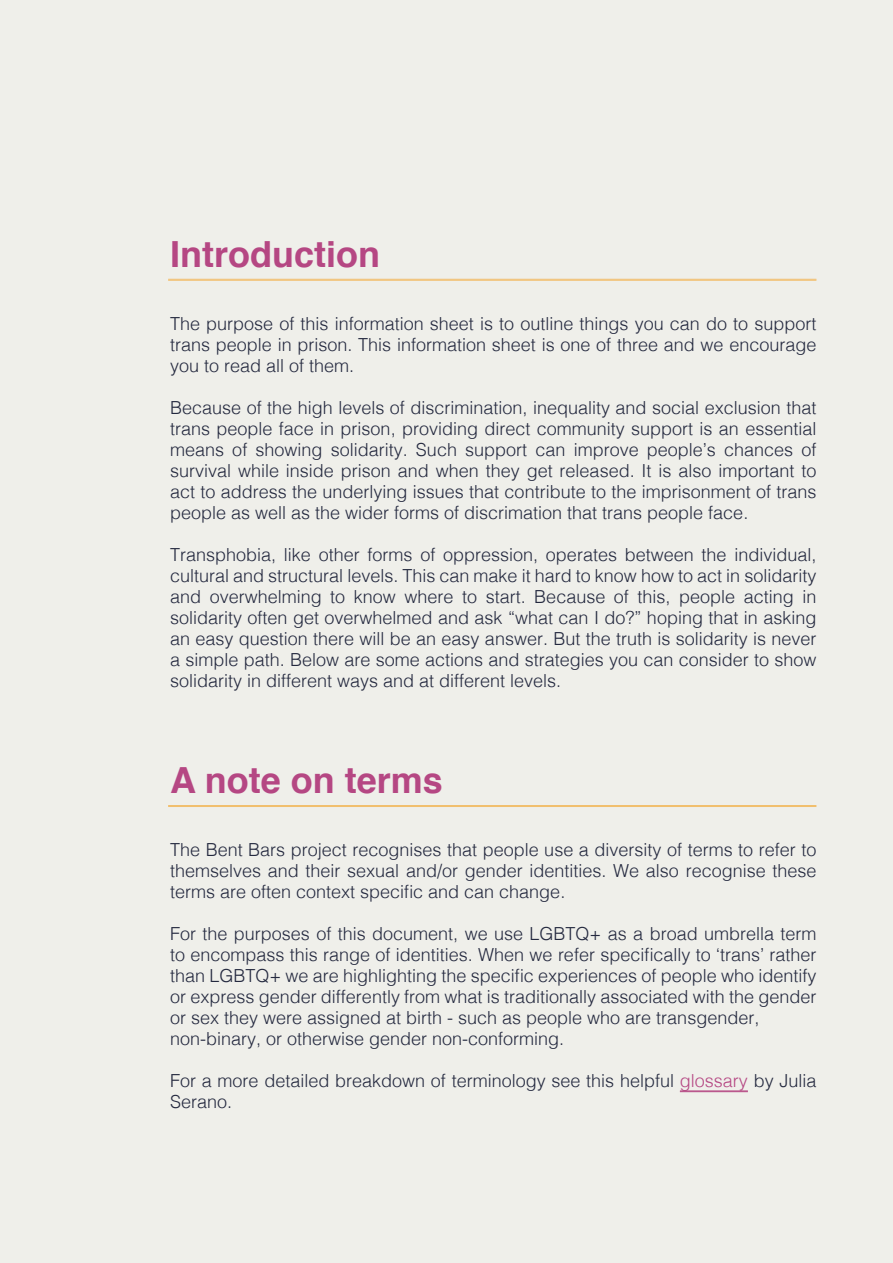
<style>
.page{position:relative;width:893px;height:1263px;background:#efefea}
.page>*{position:absolute;margin:0;border:0;box-sizing:border-box;transform-origin:0 0}
.Heading{font:700 36px "Helvetica";color:#b54783}
.BB_Main_text{font:300 18px/21px "Helvetica";color:#24293f;text-align:justify}
.Heading-2{font:300 18px/21px "Helvetica";color:#24293f;text-align:justify}
.s1{color:#b54783}
</style>
<div class="page">
<hr style="left:680px;top:1091px;width:68px;height:1px;background:#b54783">
<hr style="left:168px;top:279px;width:648px;height:1px;background:#f2bf6d">
<hr style="left:168px;top:280px;width:648px;height:1px;background:#f2bf6d">
<hr style="left:168px;top:805px;width:648px;height:1px;background:#f2bf6d">
<hr style="left:168px;top:806px;width:648px;height:1px;background:#f2bf6d">
<p class="Heading" style="left:170px;top:225px;width:211px">Introduction</p>
<p class="BB_Main_text" style="left:170px;top:311px;width:648px">The purpose of this information sheet is to outline things you can do to support trans people in prison. This information sheet is one of three and we encourage you to read all of them.</p>
<p class="BB_Main_text" style="left:170px;top:395px;width:648px">Because of the high levels of discrimination, inequality and social exclusion that trans people face in prison, providing direct community support is an essential means of showing solidarity. Such support can improve people’s chances of survival while inside prison and when they get released. It is also important to act to address the underlying issues that contribute to the imprisonment of trans people as well as the wider forms of discrimation that trans people face.</p>
<p class="BB_Main_text" style="left:170px;top:542px;width:648px">Transphobia, like other forms of oppression, operates between the individual, cultural and structural levels. This can make it hard to know how to act in solidarity and overwhelming to know where to start. Because of this, people acting in solidarity often get overwhelmed and ask “what can I do?” hoping that in asking an easy question there will be an easy answer. But the truth is solidarity is never a simple path. Below are some actions and strategies you can consider to show solidarity in different ways and at different levels.</p>
<p class="Heading" style="left:170px;top:751px;width:274px">A note on terms</p>
<p class="Heading-2" style="left:170px;top:838px;width:648px">The Bent Bars project recognises that people use a diversity of terms to refer to themselves and their sexual and/or gender identities. We also recognise these terms are often context specific and can change.</p>
<p class="Heading-2" style="left:170px;top:922px;width:648px">For the purposes of this document, we use LGBTQ+ as a broad umbrella term to encompass this range of identities. When we refer specifically to ‘trans’ rather than LGBTQ+ we are highlighting the specific experiences of people who identify or express gender differently from what is traditionally associated with the gender or sex they were assigned at birth - such as people who are transgender,</p>
<p class="Heading-2" style="left:170px;top:1027px;width:396px">non-binary, or otherwise gender non-conforming.</p>
<p class="BB_Main_text" style="left:170px;top:1069px;width:648px">For a more detailed breakdown of terminology see this helpful <span class="s1">glossary</span> by Julia<br>Serano.</p>
</div>
